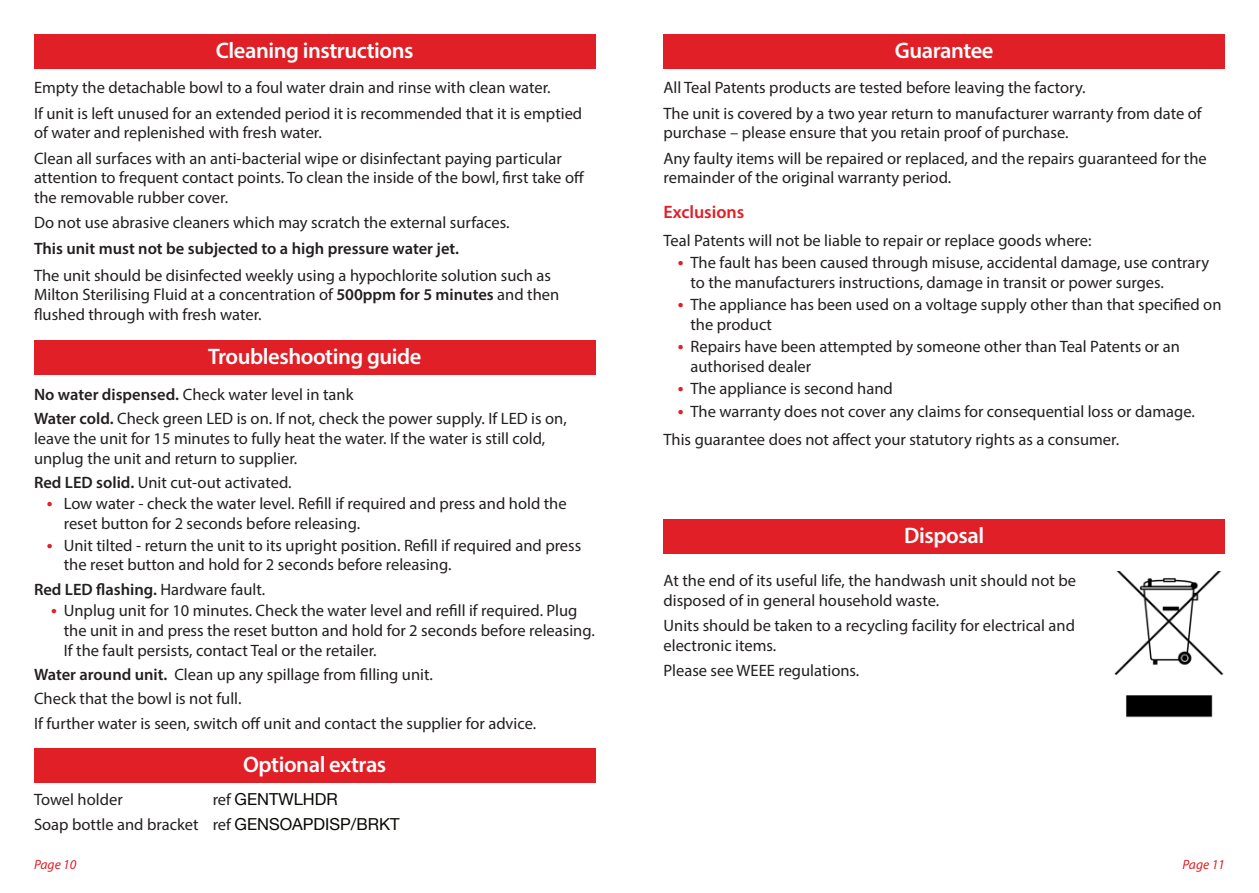
<style>
.page{position:relative;width:1259px;height:893px;background:#fff}
.page>*{position:absolute;margin:0;border:0;box-sizing:border-box;transform-origin:0 0}
.t1{font:600 22.5px "Myriad Pro";letter-spacing:-.02em;color:#fff}
.t2{font:600 18px "Myriad Pro";color:#e01f26}
.t3{font:16.5px/19.5px "Myriad Pro";color:#231f20}
.t4{font:600 16.5px "Myriad Pro";color:#231f20}
.t5{font:16.5px "Helvetica Neue";color:#080704}
.t6{font:italic 13.5px "Myriad Pro";color:#e11f26}
.s1{font-weight:600}
.s2{font-weight:600;font-size:18.75px;color:#e01f26}
.s3{font-weight:400}
.s4{font-family:"Myriad Pro";color:#231f20}
.s5{font-family:"Helvetica Neue";color:#080704}
</style>
<div class="page">
<div style="left:34px;top:34px;width:561px;height:34px;background:#e01f26"></div>
<div style="left:34px;top:748px;width:561px;height:34px;background:#e01f26"></div>
<div style="left:663px;top:34px;width:562px;height:34px;background:#e01f26"></div>
<div style="left:663px;top:520px;width:562px;height:34px;background:#e01f26"></div>
<img style="left:1114px;top:571px;width:110px;height:147px">
<div style="left:34px;top:341px;width:561px;height:34px;background:#e01f26"></div>
<h1 class="t1" style="left:216px;top:41px;width:199px">Cleaning instructions</h1>
<p class="t3" style="left:34px;top:76px;width:550px;line-height:25.5px">Empty the detachable bowl to a foul water drain and rinse with clean water.<br>If unit is left unused for an extended period it is recommended that it is emptied</p>
<p class="t3" style="left:34px;top:121px;width:529px;line-height:25.5px">of water and replenished with fresh water.<br>Clean all surfaces with an anti-bacterial wipe or disinfectant paying particular</p>
<p class="t3" style="left:34px;top:169px;width:552px">attention to frequent contact points. To clean the inside of the bowl, first take off the removable rubber cover.</p>
<p class="t3" style="left:34px;top:214px;width:477px">Do not use abrasive cleaners which may scratch the external surfaces.</p>
<p class="t4" style="left:34px;top:241px;width:426px">This unit must not be subjected to a high pressure water jet.</p>
<p class="t3" style="left:34px;top:267px;width:527px">The unit should be disinfected weekly using a hypochlorite solution such as<br>Milton Sterilising Fluid at a concentration of <span class="s1">500ppm for 5 minutes</span> and then flushed through with fresh water.</p>
<h1 class="t1" style="left:208px;top:347px;width:215px">Troubleshooting guide</h1>
<p class="t3" style="left:34px;top:383px;width:534px;line-height:24.3px"><span class="s1">No water dispensed.</span> Check water level in tank<br><span class="s1">Water cold.</span> Check green LED is on. If not, check the power supply. If LED is on,</p>
<p class="t3" style="left:34px;top:430px;width:513px">leave the unit for 15 minutes to fully heat the water. If the water is still cold, unplug the unit and return to supplier.</p>
<p class="t3" style="left:34px;top:474px;width:259px"><span class="s1">Red LED solid.</span> Unit cut-out activated.</p>
<p class="t3" style="left:64px;top:495px;width:504px;text-indent:-17px"><span class="s2">•</span> Low water - check the water level. Refill if required and press and hold the reset button for 2 seconds before releasing.</p>
<p class="t3" style="left:64px;top:536px;width:519px;text-indent:-17px"><span class="s2">•</span> Unit tilted - return the unit to its upright position. Refill if required and press the reset button and hold for 2 seconds before releasing.</p>
<p class="t4" style="left:34px;top:582px;width:233px">Red LED flashing. <span class="s3">Hardware fault.</span></p>
<p class="t3" style="left:64px;top:602px;width:532px;text-indent:-13px"><span class="s2">•</span> Unplug unit for 10 minutes. Check the water level and refill if required. Plug the unit in and press the reset button and hold for 2 seconds before releasing.<br>If the fault persists, contact Teal or the retailer.</p>
<p class="t3" style="left:34px;top:664px;width:504px;line-height:24.3px"><span class="s1">Water around unit.</span> Clean up any spillage from filling unit.<br>Check that the bowl is not full.<br>If further water is seen, switch off unit and contact the supplier for advice.</p>
<h1 class="t1" style="left:243px;top:755px;width:145px">Optional extras</h1>
<p class="t3" style="left:34px;top:791px;width:90px">Towel holder</p>
<p class="t5" style="left:213px;top:789px;width:127px"><span class="s4">ref</span> GENTWLHDR</p>
<p class="t3" style="left:34px;top:816px;width:367px">Soap bottle and bracket ref <span class="s5">GENSOAPDISP/BRKT</span></p>
<h1 class="t1" style="left:895px;top:41px;width:100px">Guarantee</h1>
<p class="t3" style="left:663px;top:76px;width:540px;line-height:25.5px">All Teal Patents products are tested before leaving the factory.<br>The unit is covered by a two year return to manufacturer warranty from date of</p>
<p class="t3" style="left:663px;top:121px;width:545px;line-height:25.5px">purchase – please ensure that you retain proof of purchase.<br>Any faulty items will be repaired or replaced, and the repairs guaranteed for the</p>
<p class="t3" style="left:663px;top:169px;width:289px">remainder of the original warranty period.</p>
<p class="t2" style="left:663px;top:204px;width:82px">Exclusions</p>
<p class="t3" style="left:663px;top:232px;width:429px">Teal Patents will not be liable to repair or replace goods where:</p>
<p class="t3" style="left:690px;top:254px;width:520px;text-indent:-13px"><span class="s2">•</span> The fault has been caused through misuse, accidental damage, use contrary to the manufacturers instructions, damage in transit or power surges.</p>
<p class="t3" style="left:690px;top:296px;width:532px;text-indent:-13px"><span class="s2">•</span> The appliance has been used on a voltage supply other than that specified on the product</p>
<p class="t3" style="left:690px;top:338px;width:491px;text-indent:-13px"><span class="s2">•</span> Repairs have been attempted by someone other than Teal Patents or an authorised dealer</p>
<p class="t3" style="left:678px;top:380px;width:216px"><span class="s2">•</span> The appliance is second hand</p>
<p class="t3" style="left:663px;top:398px;width:533px;line-height:28px;text-indent:14px"><span class="s2">•</span> The warranty does not cover any claims for consequential loss or damage.<br>This guarantee does not affect your statutory rights as a consumer.</p>
<h1 class="t1" style="left:904px;top:526px;width:81px">Disposal</h1>
<p class="t3" style="left:663px;top:572px;width:414px">At the end of its useful life, the handwash unit should not be disposed of in general household waste.</p>
<p class="t3" style="left:663px;top:617px;width:413px">Units should be taken to a recycling facility for electrical and electronic items.</p>
<p class="t3" style="left:663px;top:662px;width:197px">Please see WEEE regulations.</p>
<p class="t6" style="left:34px;top:858px;width:44px">Page 10</p>
<p class="t6" style="left:1182px;top:858px;width:44px">Page 11</p>
</div>
